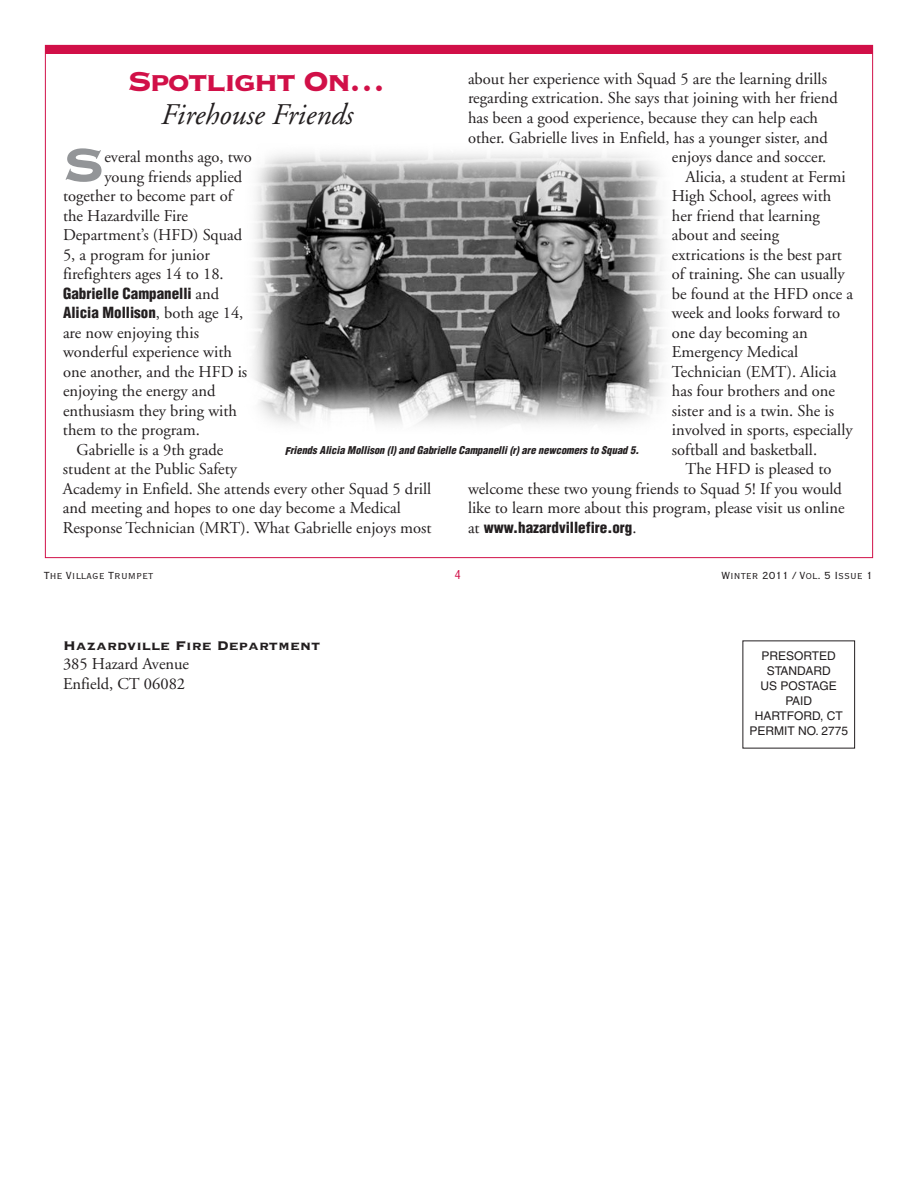
<style>
.page{position:relative;width:918px;height:1188px;background:#fff}
.page>*{position:absolute;margin:0;border:0;box-sizing:border-box;transform-origin:0 0}
.t1{font:62.25px "Copperplate Thirty Three BC";color:#939598}
.t2{font:36px "Copperplate Thirty Three BC";letter-spacing:-.055em;color:#d11048}
.t3{font:italic 30px "Adobe Garamond";color:#231f20}
.t4{font:16.5px/19.5px "Adobe Garamond";color:#231f20}
.t5{font:16.5px "Copperplate Thirty Three BC";color:#231f20}
.t6{font:900 condensed 15px/19.5px "Helvetica";color:#231f20}
.t7{font:13.5px "Copperplate Twenty Nine BC";color:#231f20}
.t8{font:12px/15px "Helvetica";color:#231f20;text-align:center}
.t9{font:condensed 12px "Helvetica";color:#d11048}
.t10{font:italic 900 condensed 10.5px "Helvetica";color:#231f20}
.s1{font-family:"Adobe Garamond";font-weight:400;font-stretch:normal;font-size:16.5px}
</style>
<div class="page">
<img style="left:253px;top:153px;width:411px;height:272px">
<div style="left:45px;top:45px;width:828px;height:9px;background:#d11048"></div>
<h2 class="t2" style="left:128px;top:57px;width:259px">Spotlight On…</h2>
<h3 class="t3" style="left:160px;top:102px;width:194px">Firehouse Friends</h3>
<p class="t4" style="left:468px;top:70px;width:361px">about her experience with Squad 5 are the learning drills</p>
<p class="t4" style="left:468px;top:90px;width:371px">regarding extrication. She says that joining with her friend</p>
<p class="t4" style="left:468px;top:109px;width:352px">has been a good experience, because they can help each</p>
<p class="t4" style="left:468px;top:129px;width:361px">other. Gabrielle lives in Enfield, has a younger sister, and</p>
<p class="t4" style="left:672px;top:148px;width:156px">enjoys dance and soccer.</p>
<p class="t4" style="left:685px;top:168px;width:162px">Alicia, a student at Fermi</p>
<p class="t4" style="left:672px;top:187px;width:161px">High School, agrees with</p>
<p class="t4" style="left:672px;top:207px;width:149px">her friend that learning</p>
<p class="t4" style="left:672px;top:226px;width:109px">about and seeing</p>
<p class="t4" style="left:672px;top:246px;width:172px">extrications is the best part</p>
<p class="t4" style="left:672px;top:265px;width:174px">of training. She can usually</p>
<p class="t4" style="left:672px;top:285px;width:183px">be found at the HFD once a</p>
<p class="t4" style="left:672px;top:304px;width:170px">week and looks forward to</p>
<p class="t4" style="left:672px;top:324px;width:137px">one day becoming an</p>
<p class="t4" style="left:672px;top:343px;width:128px">Emergency Medical</p>
<p class="t4" style="left:672px;top:363px;width:166px">Technician (EMT). Alicia</p>
<p class="t4" style="left:672px;top:382px;width:165px">has four brothers and one</p>
<p class="t4" style="left:672px;top:402px;width:164px">sister and is a twin. She is</p>
<p class="t4" style="left:672px;top:421px;width:182px">involved in sports, especially</p>
<p class="t4" style="left:672px;top:441px;width:147px">softball and basketball.</p>
<p class="t4" style="left:685px;top:460px;width:147px">The HFD is pleased to</p>
<p class="t4" style="left:468px;top:480px;width:375px">welcome these two young friends to Squad 5! If you would</p>
<p class="t4" style="left:468px;top:499px;width:378px">like to learn more about this program, please visit us online</p>
<p class="t6" style="left:468px;top:518px;width:170px"><span class="s1">at</span> www.hazardvillefire.org<span class="s1">.</span></p>
<h1 class="t1" style="left:63px;top:124px;width:43px">S</h1>
<p class="t4" style="left:104px;top:148px;width:149px">everal months ago, two</p>
<p class="t4" style="left:104px;top:168px;width:139px">young friends applied</p>
<p class="t4" style="left:63px;top:187px;width:171px">together to become part of</p>
<p class="t4" style="left:63px;top:207px;width:127px">the Hazardville Fire</p>
<p class="t4" style="left:63px;top:226px;width:181px">Department’s (HFD) Squad</p>
<p class="t4" style="left:63px;top:246px;width:149px">5, a program for junior</p>
<p class="t4" style="left:63px;top:265px;width:162px">firefighters ages 14 to 18.</p>
<p class="t6" style="left:63px;top:284px;width:182px">Gabrielle Campanelli <span class="s1">and<br></span>Alicia Mollison<span class="s1">, both age 14,</span></p>
<p class="t4" style="left:63px;top:324px;width:186px">are now enjoying this wonderful experience with one another, and the HFD is enjoying the energy and enthusiasm they bring with them to the program.</p>
<p class="t4" style="left:63px;top:441px;width:370px;text-indent:14px">Gabrielle is a 9th grade<br>student at the Public Safety<br>Academy in Enfield. She attends every other Squad 5 drill and meeting and hopes to one day become a Medical Response Technician (MRT). What Gabrielle enjoys most</p>
<p class="t10" style="left:285px;top:445px;width:356px">Friends Alicia Mollison (l) and Gabrielle Campanelli (r) are newcomers to Squad 5.</p>
<p class="t7" style="left:44px;top:566px;width:111px">The Village Trumpet</p>
<p class="t9" style="left:455px;top:568px;width:7px">4</p>
<p class="t7" style="left:721px;top:566px;width:153px">Winter 2011 / Vol. 5 Issue 1</p>
<p class="t5" style="left:63px;top:634px;width:259px">Hazardville Fire Department</p>
<p class="t4" style="left:63px;top:655px;width:128px">385 Hazard Avenue<br>Enfield, CT 06082</p>
<p class="t8" style="left:749px;top:649px;width:100px">PRESORTED<br>STANDARD<br>US POSTAGE<br>PAID<br>HARTFORD, CT<br>PERMIT NO. 2775</p>
</div>
